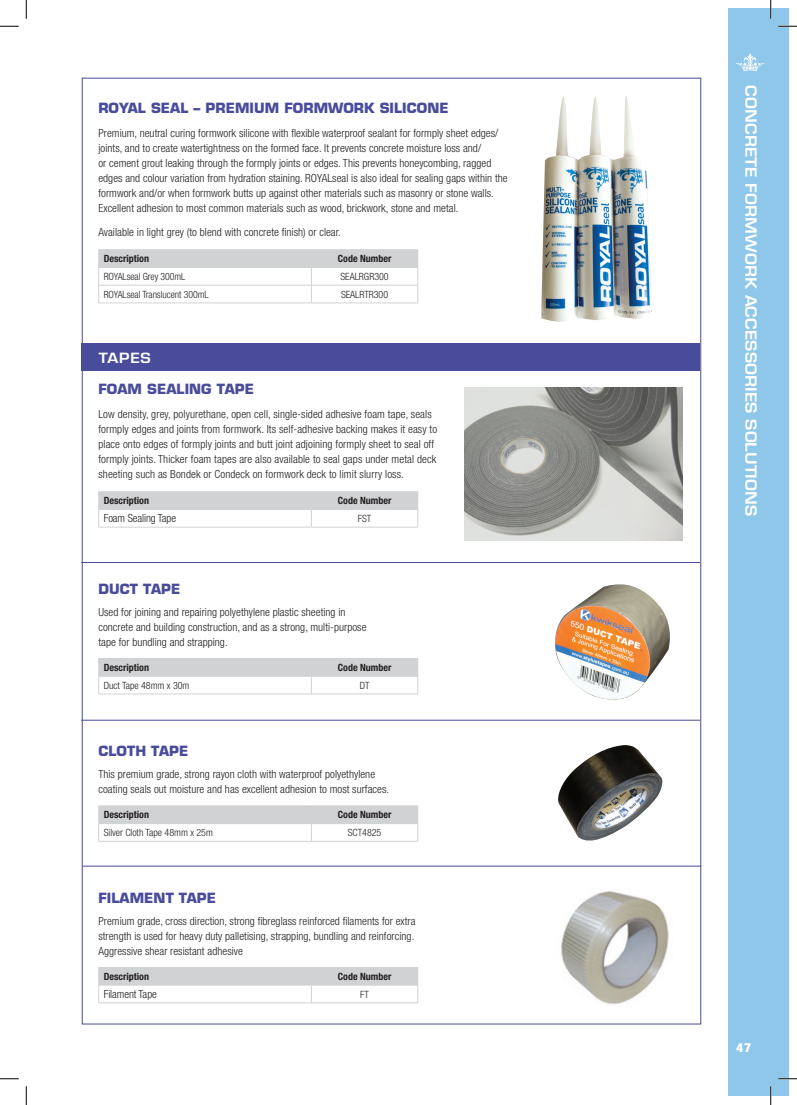
<style>
.page{position:relative;width:797px;height:1105px;background:#fff}
.page>*{position:absolute;margin:0;border:0;box-sizing:border-box;transform-origin:0 0}
.t1{font:600 15px "Eurostile";letter-spacing:.005em;color:#fff;scale:1.11 1}
.t2{font:700 13.75px "Eurostile";letter-spacing:.005em;color:#484c9b}
.t3{font:600 13.75px "Eurostile";letter-spacing:.05em;color:#fff;scale:1.11 1}
.t4{font:800 condensed 12.5px "Helvetica Neue LT Pro";color:#fff;scale:1.11 1}
.t5{font:300 condensed 11.25px/15px "Helvetica Neue LT Pro";letter-spacing:.005em;color:#231f20}
.t6{font:300 condensed 10px "Helvetica Neue LT Pro";color:#231f20}
.t7{font:700 condensed 10px "Helvetica Neue LT Pro";color:#231f20}
</style>
<div class="page">
<div style="left:728px;top:9px;width:60px;height:1087px;background:#8ec7e9"></div>
<svg style="left:735px;top:53px;width:30px;height:18px"></svg>
<hr style="left:98px;top:249px;width:213px;height:1px;background:#d1d2d4">
<hr style="left:311px;top:249px;width:107px;height:1px;background:#d1d2d4">
<svg style="left:98px;top:250px;width:320px;height:53px"></svg>
<hr style="left:98px;top:303px;width:213px;height:1px;background:#d1d2d4">
<hr style="left:311px;top:303px;width:107px;height:1px;background:#d1d2d4">
<hr style="left:98px;top:491px;width:213px;height:1px;background:#d1d2d4">
<hr style="left:311px;top:491px;width:107px;height:1px;background:#d1d2d4">
<svg style="left:98px;top:492px;width:320px;height:35px"></svg>
<hr style="left:98px;top:527px;width:213px;height:1px;background:#d1d2d4">
<hr style="left:311px;top:527px;width:107px;height:1px;background:#d1d2d4">
<svg style="left:98px;top:658px;width:320px;height:36px"></svg>
<hr style="left:98px;top:694px;width:213px;height:1px;background:#d1d2d4">
<hr style="left:311px;top:694px;width:107px;height:1px;background:#d1d2d4">
<hr style="left:98px;top:805px;width:213px;height:1px;background:#d1d2d4">
<hr style="left:311px;top:805px;width:107px;height:1px;background:#d1d2d4">
<svg style="left:98px;top:806px;width:320px;height:35px"></svg>
<hr style="left:98px;top:841px;width:213px;height:1px;background:#d1d2d4">
<hr style="left:311px;top:841px;width:107px;height:1px;background:#d1d2d4">
<svg style="left:98px;top:967px;width:320px;height:35px"></svg>
<hr style="left:98px;top:1002px;width:213px;height:1px;background:#d1d2d4">
<hr style="left:311px;top:1002px;width:107px;height:1px;background:#d1d2d4">
<hr style="left:81px;top:562px;width:619px;height:1px;background:#484c9b">
<hr style="left:81px;top:720px;width:619px;height:1px;background:#484c9b">
<hr style="left:82px;top:866px;width:619px;height:1px;background:#484c9b">
<img style="left:541px;top:96px;width:111px;height:226px">
<img style="left:464px;top:388px;width:218px;height:153px">
<div style="left:81px;top:343px;width:618px;height:28px;background:#484c9b"></div>
<img style="left:561px;top:891px;width:108px;height:114px">
<img style="left:558px;top:745px;width:105px;height:96px">
<img style="left:555px;top:584px;width:115px;height:116px">
<svg style="left:0;top:25px;width:19px;height:2px"></svg>
<svg style="left:778px;top:25px;width:19px;height:2px"></svg>
<svg style="left:0;top:1078px;width:19px;height:1px"></svg>
<svg style="left:778px;top:1078px;width:19px;height:1px"></svg>
<svg style="left:25px;top:0;width:2px;height:19px"></svg>
<svg style="left:25px;top:1086px;width:2px;height:19px"></svg>
<svg style="left:770px;top:0;width:1px;height:19px"></svg>
<svg style="left:770px;top:1086px;width:1px;height:19px"></svg>
<p class="t2" style="left:98px;top:99px;width:352px">ROYAL SEAL – PREMIUM FORMWORK SILICONE</p>
<p class="t5" style="left:98px;top:125px;width:411px">Premium, neutral curing formwork silicone with flexible waterproof sealant for formply sheet edges/ joints, and to create watertightness on the formed face. It prevents concrete moisture loss and/<br>or cement grout leaking through the formply joints or edges. This prevents honeycombing, ragged edges and colour variation from hydration staining. ROYALseal is also ideal for sealing gaps within the formwork and/or when formwork butts up against other materials such as masonry or stone walls.<br>Excellent adhesion to most common materials such as wood, brickwork, stone and metal.</p>
<p class="t5" style="left:98px;top:224px;width:244px">Available in light grey (to blend with concrete finish) or clear.</p>
<p class="t7" style="left:104px;top:253px;width:47px">Description</p>
<p class="t7" style="left:338px;top:253px;width:55px">Code Number</p>
<p class="t6" style="left:104px;top:271px;width:83px">ROYALseal Grey 300mL</p>
<p class="t6" style="left:340px;top:271px;width:50px">SEALRGR300</p>
<p class="t6" style="left:104px;top:288px;width:106px">ROYALseal Translucent 300mL</p>
<p class="t6" style="left:341px;top:288px;width:49px">SEALRTR300</p>
<p class="t3" style="left:99px;top:349px;width:48px">TAPES</p>
<p class="t2" style="left:98px;top:380px;width:157px">FOAM SEALING TAPE</p>
<p class="t5" style="left:98px;top:406px;width:340px">Low density, grey, polyurethane, open cell, single-sided adhesive foam tape, seals formply edges and joints from formwork. Its self-adhesive backing makes it easy to place onto edges of formply joints and butt joint adjoining formply sheet to seal off formply joints. Thicker foam tapes are also available to seal gaps under metal deck sheeting such as Bondek or Condeck on formwork deck to limit slurry loss.</p>
<p class="t7" style="left:104px;top:494px;width:47px">Description</p>
<p class="t7" style="left:338px;top:494px;width:55px">Code Number</p>
<p class="t5" style="left:104px;top:511px;width:74px">Foam Sealing Tape</p>
<p class="t6" style="left:358px;top:513px;width:15px">FST</p>
<p class="t2" style="left:98px;top:580px;width:83px">DUCT TAPE</p>
<p class="t5" style="left:98px;top:604px;width:270px">Used for joining and repairing polyethylene plastic sheeting in concrete and building construction, and as a strong, multi-purpose tape for bundling and strapping.</p>
<p class="t7" style="left:104px;top:661px;width:47px">Description</p>
<p class="t7" style="left:338px;top:661px;width:55px">Code Number</p>
<p class="t6" style="left:104px;top:679px;width:87px">Duct Tape 48mm x 30m</p>
<p class="t6" style="left:360px;top:679px;width:11px">DT</p>
<p class="t2" style="left:98px;top:743px;width:92px">CLOTH TAPE</p>
<p class="t5" style="left:98px;top:767px;width:292px">This premium grade, strong rayon cloth with waterproof polyethylene coating seals out moisture and has excellent adhesion to most surfaces.</p>
<p class="t7" style="left:104px;top:809px;width:47px">Description</p>
<p class="t7" style="left:338px;top:809px;width:55px">Code Number</p>
<p class="t6" style="left:104px;top:827px;width:111px">Silver Cloth Tape 48mm x 25m</p>
<p class="t6" style="left:348px;top:827px;width:35px">SCT4825</p>
<p class="t2" style="left:98px;top:889px;width:119px">FILAMENT TAPE</p>
<p class="t5" style="left:98px;top:913px;width:319px;text-align:justify">Premium grade, cross direction, strong fibreglass reinforced filaments for extra strength is used for heavy duty palletising, strapping, bundling and reinforcing.<br>Aggressive shear resistant adhesive</p>
<p class="t7" style="left:104px;top:970px;width:47px">Description</p>
<p class="t7" style="left:338px;top:970px;width:55px">Code Number</p>
<p class="t5" style="left:104px;top:986px;width:55px">Filament Tape</p>
<p class="t6" style="left:360px;top:988px;width:10px">FT</p>
<h1 class="t1" style="left:760px;top:85px;width:390px;rotate:90deg">CONCRETE FORMWORK ACCESSORIES SOLUTIONS</h1>
<p class="t4" style="left:736px;top:1040px;width:15px">47</p>
</div>
